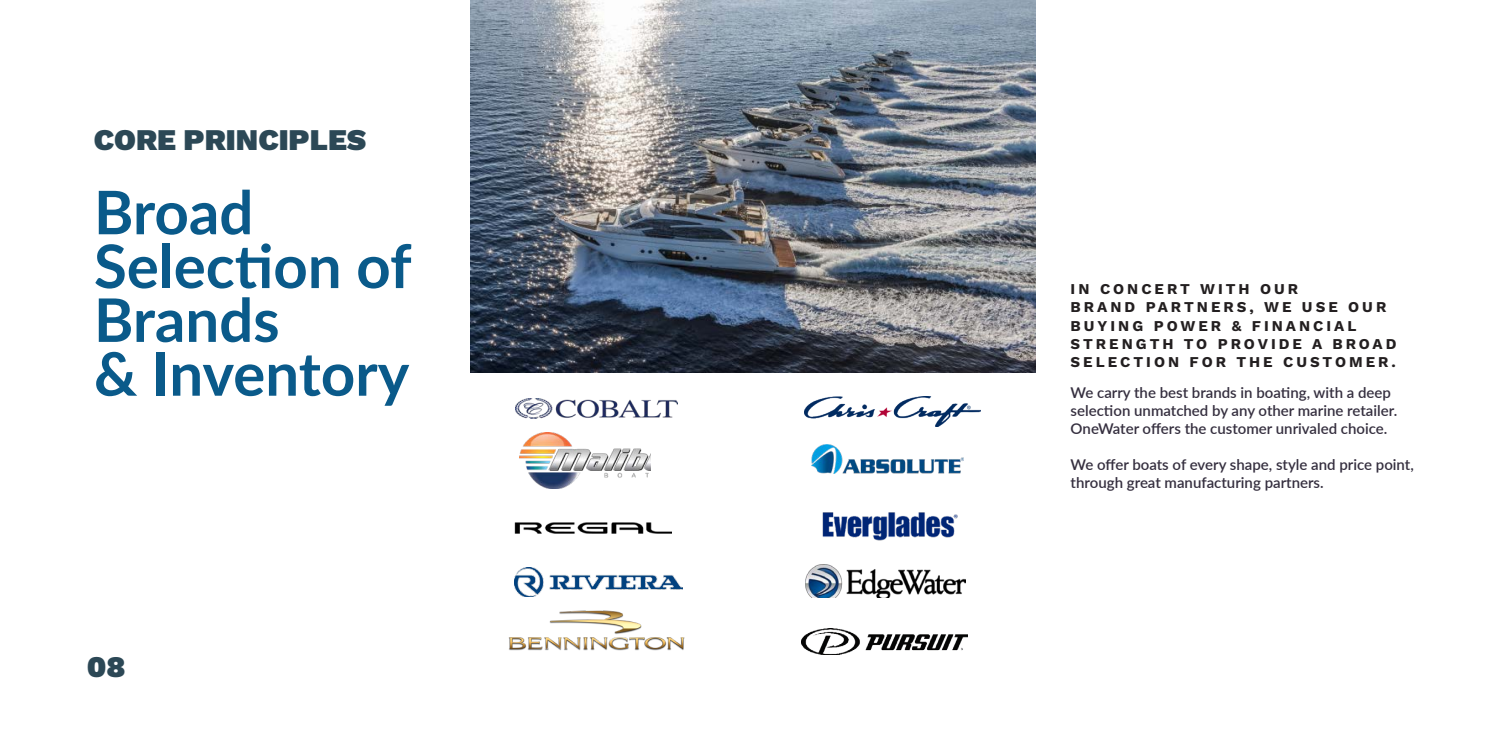
<style>
.page{position:relative;width:1489px;height:745px;background:#fff}
.page>*{position:absolute;margin:0;border:0;box-sizing:border-box;transform-origin:0 0}
.Highlight{font:700 60px/53.8px "Lato";color:#0a5a8a}
.t1{font:900 30px "Work Sans";color:#2c4856}
.Sub_Title{font:700 15px "Work Sans";letter-spacing:.2em;color:#231f20}
.t2{font:600 14.88px/18px "Lato";color:#352f3f}
</style>
<div class="page">
<img style="left:470px;top:0;width:565px;height:372px">
<img style="left:811px;top:444px;width:152px;height:29px">
<img style="left:801px;top:628px;width:166px;height:26px">
<img style="left:804px;top:396px;width:176px;height:30px">
<img style="left:514px;top:567px;width:168px;height:29px">
<img style="left:520px;top:432px;width:131px;height:56px">
<img style="left:508px;top:610px;width:176px;height:40px">
<img style="left:515px;top:398px;width:162px;height:20px">
<img style="left:822px;top:512px;width:136px;height:29px">
<img style="left:805px;top:564px;width:160px;height:33px">
<img style="left:514px;top:522px;width:157px;height:12px">
<p class="t1" style="left:94px;top:123px;width:274px">CORE PRINCIPLES</p>
<p class="Highlight" style="left:94px;top:183px;width:161px">Broad</p>
<p class="Highlight" style="left:94px;top:236px;width:319px">Selection of<br>Brands</p>
<p class="Highlight" style="left:94px;top:344px;width:317px">&amp; Inventory</p>
<p class="t1" style="left:87px;top:649px;width:40px">08</p>
<p class="Sub_Title" style="left:1070px;top:280px;width:229px">IN CONCERT WITH OUR</p>
<p class="Sub_Title" style="left:1070px;top:298px;width:317px">BRAND PARTNERS, WE USE OUR</p>
<p class="Sub_Title" style="left:1070px;top:316px;width:287px">BUYING POWER &amp; FINANCIAL</p>
<p class="Sub_Title" style="left:1070px;top:334px;width:327px">STRENGTH TO PROVIDE A BROAD</p>
<p class="Sub_Title" style="left:1070px;top:352px;width:327px">SELECTION FOR THE CUSTOMER.</p>
<p class="t2" style="left:1070px;top:383px;width:322px">We carry the best brands in boating, with a deep</p>
<p class="t2" style="left:1070px;top:401px;width:328px">selection unmatched by any other marine retailer.</p>
<p class="t2" style="left:1070px;top:419px;width:318px">OneWater offers the customer unrivaled choice.</p>
<p class="t2" style="left:1070px;top:455px;width:345px">We offer boats of every shape, style and price point, through great manufacturing partners.</p>
</div>
